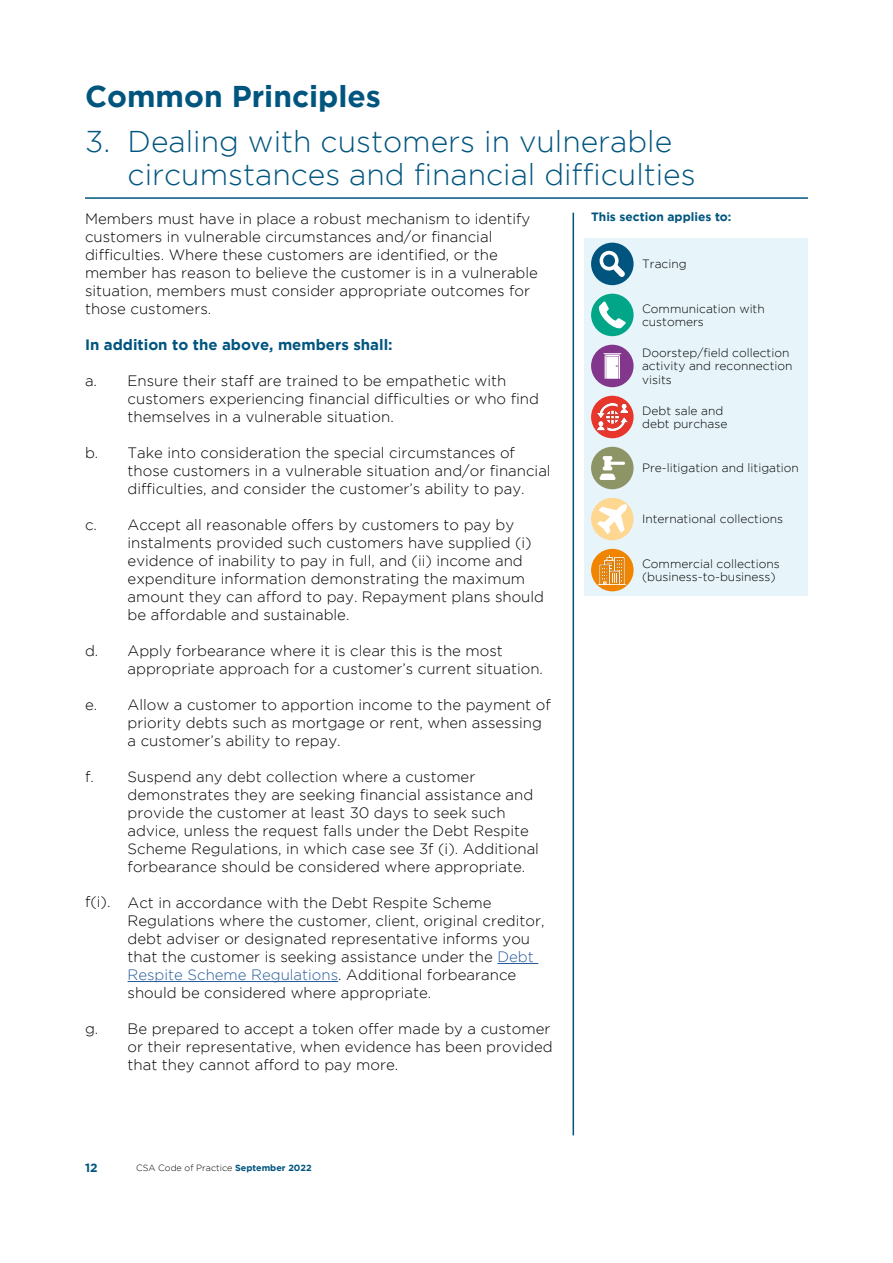
<style>
.page{position:relative;width:893px;height:1263px;background:#fff}
.page>*{position:absolute;margin:0;border:0;box-sizing:border-box;transform-origin:0 0}
.t1{font:300 30px/33px "Gotham";color:#00557f}
.t2{font:700 30px "Gotham";color:#00557f}
.t3{font:300 15px/18px "Gotham";color:#000}
.t4{font:700 15px "Gotham";color:#00557f}
.t5{font:300 12px/13.5px "Gotham";color:#000}
.t6{font:700 12px "Gotham";color:#00557f}
.t7{font:300 9px "Gotham";color:#000}
.s1{color:#275b9b}
.s2{font-weight:700;color:#00557f}
</style>
<div class="page">
<div style="left:585px;top:238px;width:223px;height:358px;background:#e7f5fa"></div>
<hr style="left:85px;top:197px;width:723px;height:2px;background:#00557f">
<div style="left:591px;top:549px;width:43px;height:42px;background:#f18500;border-radius:50%"></div>
<img style="left:599px;top:555px;width:27px;height:30px">
<hr style="left:497px;top:963px;width:41px;height:1px;background:#275b9b">
<hr style="left:128px;top:981px;width:210px;height:1px;background:#275b9b">
<hr style="left:573px;top:213px;width:1px;height:922px;background:#00557f">
<div style="left:591px;top:243px;width:43px;height:42px;background:#00557f;border-radius:50%"></div>
<svg style="left:600px;top:251px;width:25px;height:26px"></svg>
<div style="left:591px;top:294px;width:43px;height:42px;background:#00a687;border-radius:50%"></div>
<svg style="left:599px;top:302px;width:27px;height:26px"></svg>
<div style="left:591px;top:345px;width:43px;height:42px;background:#82368c;border-radius:50%"></div>
<svg style="left:603px;top:353px;width:19px;height:26px"></svg>
<div style="left:591px;top:396px;width:43px;height:42px;background:#e7362c;border-radius:50%"></div>
<img style="left:597px;top:404px;width:30px;height:26px">
<div style="left:591px;top:447px;width:43px;height:42px;background:#8d9567;border-radius:50%"></div>
<svg style="left:600px;top:456px;width:25px;height:24px"></svg>
<div style="left:591px;top:498px;width:43px;height:42px;background:#fed792;border-radius:50%"></div>
<svg style="left:597px;top:504px;width:30px;height:30px"></svg>
<h1 class="t2" style="left:85px;top:79px;width:297px">Common Principles</h1>
<h1 class="t1" style="left:128px;top:125px;width:570px;text-indent:-43px">3. Dealing with customers in vulnerable circumstances and financial difficulties</h1>
<p class="t6" style="left:591px;top:210px;width:142px">This section applies to:</p>
<p class="t5" style="left:642px;top:257px;width:46px">Tracing</p>
<p class="t3" style="left:85px;top:209px;width:454px">Members must have in place a robust mechanism to identify customers in vulnerable circumstances and/or financial difficulties. Where these customers are identified, or the member has reason to believe the customer is in a vulnerable situation, members must consider appropriate outcomes for those customers.</p>
<p class="t4" style="left:85px;top:336px;width:309px">In addition to the above, members shall:</p>
<p class="t3" style="left:128px;top:371px;width:413px;text-indent:-43px">a. Ensure their staff are trained to be empathetic with customers experiencing financial difficulties or who find themselves in a vulnerable situation.</p>
<p class="t3" style="left:128px;top:443px;width:425px;text-indent:-43px">b. Take into consideration the special circumstances of those customers in a vulnerable situation and/or financial difficulties, and consider the customer’s ability to pay.</p>
<p class="t3" style="left:128px;top:515px;width:418px;text-indent:-43px">c. Accept all reasonable offers by customers to pay by instalments provided such customers have supplied (i) evidence of inability to pay in full, and (ii) income and expenditure information demonstrating the maximum amount they can afford to pay. Repayment plans should be affordable and sustainable.</p>
<p class="t3" style="left:128px;top:641px;width:417px;text-indent:-43px">d. Apply forbearance where it is clear this is the most appropriate approach for a customer’s current situation.</p>
<p class="t3" style="left:128px;top:695px;width:425px;text-indent:-43px">e. Allow a customer to apportion income to the payment of priority debts such as mortgage or rent, when assessing a customer’s ability to repay.</p>
<p class="t3" style="left:128px;top:767px;width:413px;text-indent:-43px">f. Suspend any debt collection where a customer demonstrates they are seeking financial assistance and provide the customer at least 30 days to seek such advice, unless the request falls under the Debt Respite Scheme Regulations, in which case see 3f (i). Additional forbearance should be considered where appropriate.</p>
<p class="t3" style="left:128px;top:893px;width:418px">Act in accordance with the Debt Respite Scheme Regulations where the customer, client, original creditor, debt adviser or designated representative informs you that the customer is seeking assistance under the <span class="s1">Debt Respite Scheme Regulations</span>. Additional forbearance should be considered where appropriate.</p>
<p class="t3" style="left:128px;top:1019px;width:427px;text-indent:-43px">g. Be prepared to accept a token offer made by a customer or their representative, when evidence has been provided that they cannot afford to pay more.</p>
<p class="t5" style="left:642px;top:301px;width:124px">Communication with customers</p>
<p class="t5" style="left:642px;top:346px;width:152px">Doorstep/field collection activity and reconnection visits</p>
<p class="t5" style="left:642px;top:403px;width:87px">Debt sale and debt purchase</p>
<p class="t5" style="left:642px;top:461px;width:158px">Pre-litigation and litigation</p>
<p class="t5" style="left:642px;top:512px;width:142px">International collections</p>
<p class="t5" style="left:642px;top:556px;width:139px">Commercial collections (business-to-business)</p>
<p class="t3" style="left:85px;top:893px;width:27px">f(i).</p>
<p class="t6" style="left:85px;top:1160px;width:14px">12</p>
<p class="t7" style="left:136px;top:1162px;width:177px">CSA Code of Practice <span class="s2">September 2022</span></p>
</div>
